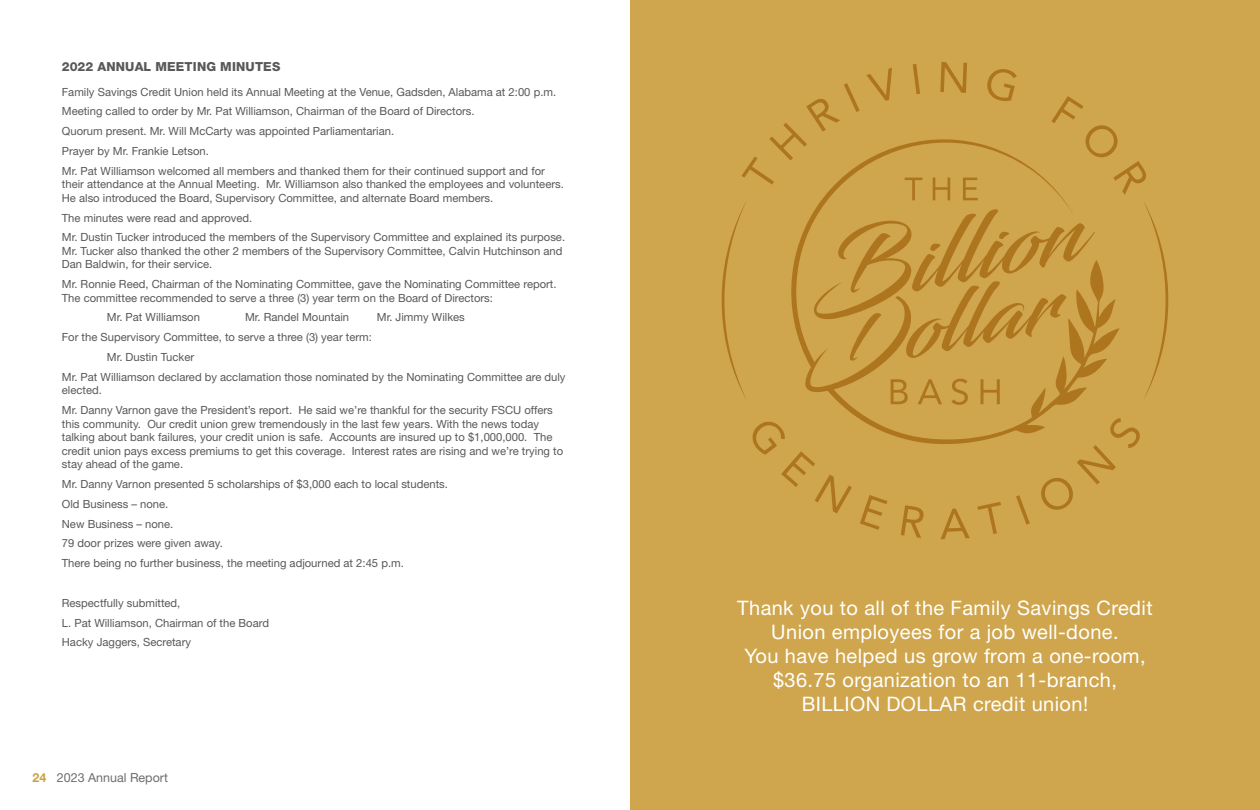
<style>
.page{position:relative;width:1260px;height:810px;background:#fff}
.page>*{position:absolute;margin:0;border:0;box-sizing:border-box;transform-origin:0 0}
.t1{font:20px/24px "Helvetica Neue LT Std";letter-spacing:.02em;color:#fff;text-align:center}
.t2{font:800 12.5px "Helvetica Neue";letter-spacing:.015em;color:#57585a}
.t3{font:12.5px "Helvetica Neue LT Std";color:#6c6d70}
.t4{font:11.25px/13.5px "Helvetica Neue LT Std";color:#57585a}
.s1{font-weight:700;color:#cda143}
</style>
<div class="page">
<div style="left:630px;top:0;width:630px;height:810px;background:#cfa64d"></div>
<svg style="left:842px;top:405px;width:213px;height:39px"></svg>
<svg style="left:752px;top:422px;width:100px;height:91px"></svg>
<svg style="left:860px;top:495px;width:27px;height:35px"></svg>
<svg style="left:901px;top:505px;width:23px;height:33px"></svg>
<svg style="left:941px;top:509px;width:29px;height:30px"></svg>
<svg style="left:977px;top:502px;width:24px;height:32px"></svg>
<svg style="left:1016px;top:495px;width:14px;height:30px"></svg>
<svg style="left:1041px;top:418px;width:99px;height:92px"></svg>
<svg style="left:721px;top:62px;width:448px;height:343px"></svg>
<p class="t2" style="left:62px;top:59px;width:220px">2022 ANNUAL MEETING MINUTES</p>
<p class="t4" style="left:62px;top:85px;width:496px">Family Savings Credit Union held its Annual Meeting at the Venue, Gadsden, Alabama at 2:00 p.m.</p>
<p class="t4" style="left:62px;top:104px;width:414px">Meeting called to order by Mr. Pat Williamson, Chairman of the Board of Directors.</p>
<p class="t4" style="left:62px;top:124px;width:334px">Quorum present. Mr. Will McCarty was appointed Parliamentarian.</p>
<p class="t4" style="left:62px;top:144px;width:149px">Prayer by Mr. Frankie Letson.</p>
<p class="t4" style="left:62px;top:164px;width:504px">Mr. Pat Williamson welcomed all members and thanked them for their continued support and for their attendance at the Annual Meeting. Mr. Williamson also thanked the employees and volunteers.<br>He also introduced the Board, Supervisory Committee, and alternate Board members.</p>
<p class="t4" style="left:62px;top:211px;width:192px">The minutes were read and approved.</p>
<p class="t4" style="left:62px;top:230px;width:505px">Mr. Dustin Tucker introduced the members of the Supervisory Committee and explained its purpose.<br>Mr. Tucker also thanked the other 2 members of the Supervisory Committee, Calvin Hutchinson and<br>Dan Baldwin, for their service.</p>
<p class="t4" style="left:62px;top:277px;width:496px">Mr. Ronnie Reed, Chairman of the Nominating Committee, gave the Nominating Committee report.<br>The committee recommended to serve a three (3) year term on the Board of Directors:</p>
<p class="t4" style="left:107px;top:311px;width:95px">Mr. Pat Williamson</p>
<p class="t4" style="left:245px;top:311px;width:106px">Mr. Randel Mountain</p>
<p class="t4" style="left:377px;top:311px;width:89px">Mr. Jimmy Wilkes</p>
<p class="t4" style="left:62px;top:330px;width:312px">For the Supervisory Committee, to serve a three (3) year term:</p>
<p class="t4" style="left:107px;top:350px;width:89px">Mr. Dustin Tucker</p>
<p class="t4" style="left:62px;top:370px;width:505px">Mr. Pat Williamson declared by acclamation those nominated by the Nominating Committee are duly elected.</p>
<p class="t4" style="left:62px;top:403px;width:503px">Mr. Danny Varnon gave the President’s report. He said we’re thankful for the security FSCU offers this community. Our credit union grew tremendously in the last few years. With the news today talking about bank failures, your credit union is safe. Accounts are insured up to $1,000,000. The credit union pays excess premiums to get this coverage. Interest rates are rising and we’re trying to stay ahead of the game.</p>
<p class="t4" style="left:62px;top:477px;width:388px">Mr. Danny Varnon presented 5 scholarships of $3,000 each to local students.</p>
<p class="t4" style="left:62px;top:497px;width:108px">Old Business – none.</p>
<p class="t4" style="left:62px;top:517px;width:113px">New Business – none.</p>
<p class="t4" style="left:62px;top:536px;width:163px">79 door prizes were given away.</p>
<p class="t4" style="left:62px;top:556px;width:343px">There being no further business, the meeting adjourned at 2:45 p.m.</p>
<p class="t4" style="left:62px;top:596px;width:120px">Respectfully submitted,</p>
<p class="t4" style="left:62px;top:616px;width:209px">L. Pat Williamson, Chairman of the Board</p>
<p class="t4" style="left:62px;top:635px;width:131px">Hacky Jaggers, Secretary</p>
<p class="t3" style="left:32px;top:770px;width:137px"><span class="s1">24</span> 2023 Annual Report</p>
<p class="t1" style="left:737px;top:596px;width:417px">Thank you to all of the Family Savings Credit Union employees for a job well-done.<br>You have helped us grow from a one-room, $36.75 organization to an 11-branch, BILLION DOLLAR credit union!</p>
</div>
